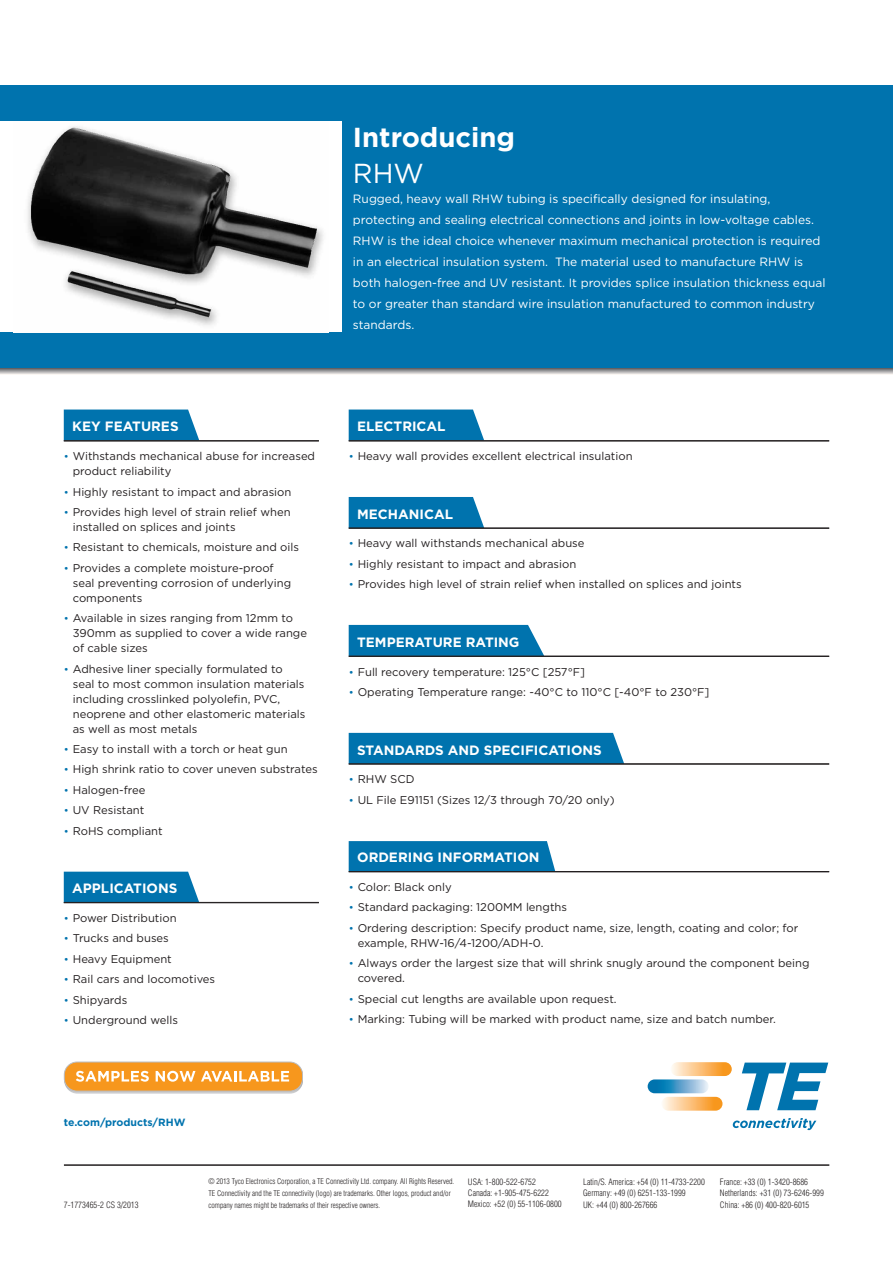
<style>
.page{position:relative;width:893px;height:1263px;background:#fff}
.page>*{position:absolute;margin:0;border:0;box-sizing:border-box;transform-origin:0 0}
.t1{font:700 27.45px "Gotham";color:#fff}
.t2{font:27.45px "Gotham";color:#fff}
.t3{font:700 13.5px "Gotham";color:#fff}
.t4{font:12px/21px "Gotham";color:#fff}
.t5{font:11.25px/15px "Gotham";color:#231f20}
.t6{font:700 10.5px "Gotham";color:#0073ae}
.t7{font:300 condensed 8.7px/11.4px "Helvetica";color:#231f20}
.t8{font:300 condensed 7.65px/12.1px "Helvetica";color:#231f20}
.s1{font-size:10.5px;color:#0073ae}
</style>
<div class="page">
<svg style="left:64px;top:409px;width:135px;height:31px;background:#0e7ab2"></svg>
<svg style="left:349px;top:409px;width:135px;height:31px;background:#0e7bb2"></svg>
<svg style="left:349px;top:497px;width:135px;height:31px;background:#0a76ae"></svg>
<svg style="left:349px;top:625px;width:195px;height:31px;background:#0a77af"></svg>
<div style="left:349px;top:733px;width:275px;height:30px;background:#0073ae"></div>
<div style="left:349px;top:841px;width:206px;height:30px;background:#0073ae"></div>
<svg style="left:64px;top:872px;width:135px;height:30px;background:#0a78b0"></svg>
<div style="left:1px;top:85px;width:892px;height:284px;background:#0073ae"></div>
<hr style="left:64px;top:440px;width:255px;height:1px;background:#231f20">
<hr style="left:64px;top:441px;width:255px;height:1px;background:#231f20">
<hr style="left:64px;top:902px;width:255px;height:1px;background:#231f20">
<hr style="left:349px;top:440px;width:480px;height:1px;background:#231f20">
<hr style="left:349px;top:441px;width:480px;height:1px;background:#231f20">
<hr style="left:349px;top:528px;width:480px;height:1px;background:#231f20">
<hr style="left:349px;top:656px;width:480px;height:1px;background:#231f20">
<hr style="left:349px;top:763px;width:480px;height:1px;background:#231f20">
<hr style="left:349px;top:764px;width:480px;height:1px;background:#231f20">
<hr style="left:349px;top:871px;width:480px;height:1px;background:#231f20">
<hr style="left:349px;top:872px;width:480px;height:1px;background:#231f20">
<svg style="left:1px;top:369px;width:892px;height:5px;background:#abaaab"></svg>
<div style="left:64px;top:1062px;width:239px;height:29px;border:1px solid #bcbdc0;border-radius:13px"></div>
<svg style="left:64px;top:1063px;width:239px;height:31px;background:#f3ac54"></svg>
<div style="left:0;top:121px;width:342px;height:211px;background:#fff"></div>
<img style="left:27px;top:126px;width:297px;height:199px">
<svg style="left:671px;top:1062px;width:61px;height:14px"></svg>
<svg style="left:661px;top:1097px;width:61px;height:14px"></svg>
<svg style="left:648px;top:1079px;width:61px;height:14px"></svg>
<svg style="left:742px;top:1062px;width:86px;height:48px"></svg>
<svg style="left:733px;top:1118px;width:83px;height:12px"></svg>
<hr style="left:64px;top:1164px;width:765px;height:2px;background:#231f20">
<h1 class="t1" style="left:353px;top:121px;width:164px">Introducing</h1>
<h1 class="t2" style="left:353px;top:155px;width:73px">RHW</h1>
<p class="t4" style="left:353px;top:188px;width:474px">Rugged, heavy wall RHW tubing is specifically designed for insulating, protecting and sealing electrical connections and joints in low-voltage cables.<br>RHW is the ideal choice whenever maximum mechanical protection is required in an electrical insulation system. The material used to manufacture RHW is both halogen-free and UV resistant. It provides splice insulation thickness equal to or greater than standard wire insulation manufactured to common industry standards.</p>
<p class="t3" style="left:72px;top:419px;width:108px">KEY FEATURES</p>
<p class="t5" style="left:73px;top:448px;width:244px;text-indent:-9px"><span class="s1">•</span> Withstands mechanical abuse for increased product reliability</p>
<p class="t5" style="left:64px;top:484px;width:229px"><span class="s1">•</span> Highly resistant to impact and abrasion</p>
<p class="t5" style="left:73px;top:504px;width:219px;text-indent:-9px"><span class="s1">•</span> Provides high level of strain relief when installed on splices and joints</p>
<p class="t5" style="left:64px;top:540px;width:237px"><span class="s1">•</span> Resistant to chemicals, moisture and oils</p>
<p class="t5" style="left:73px;top:560px;width:220px;text-indent:-9px"><span class="s1">•</span> Provides a complete moisture-proof seal preventing corrosion of underlying components</p>
<p class="t5" style="left:73px;top:610px;width:236px;text-indent:-9px"><span class="s1">•</span> Available in sizes ranging from 12mm to<br>390mm as supplied to cover a wide range of cable sizes</p>
<p class="t5" style="left:73px;top:661px;width:234px;text-indent:-9px"><span class="s1">•</span> Adhesive liner specially formulated to seal to most common insulation materials including crosslinked polyolefin, PVC, neoprene and other elastomeric materials as well as most metals</p>
<p class="t5" style="left:64px;top:741px;width:225px"><span class="s1">•</span> Easy to install with a torch or heat gun</p>
<p class="t5" style="left:64px;top:762px;width:255px"><span class="s1">•</span> High shrink ratio to cover uneven substrates</p>
<p class="t5" style="left:64px;top:782px;width:83px"><span class="s1">•</span> Halogen-free</p>
<p class="t5" style="left:64px;top:802px;width:82px"><span class="s1">•</span> UV Resistant</p>
<p class="t5" style="left:64px;top:823px;width:101px"><span class="s1">•</span> RoHS compliant</p>
<p class="t3" style="left:72px;top:880px;width:107px">APPLICATIONS</p>
<p class="t5" style="left:64px;top:910px;width:114px"><span class="s1">•</span> Power Distribution</p>
<p class="t5" style="left:64px;top:930px;width:107px"><span class="s1">•</span> Trucks and buses</p>
<p class="t5" style="left:64px;top:951px;width:110px"><span class="s1">•</span> Heavy Equipment</p>
<p class="t5" style="left:64px;top:971px;width:153px"><span class="s1">•</span> Rail cars and locomotives</p>
<p class="t5" style="left:64px;top:992px;width:65px"><span class="s1">•</span> Shipyards</p>
<p class="t5" style="left:64px;top:1012px;width:116px"><span class="s1">•</span> Underground wells</p>
<p class="t3" style="left:357px;top:419px;width:90px">ELECTRICAL</p>
<p class="t5" style="left:349px;top:448px;width:285px"><span class="s1">•</span> Heavy wall provides excellent electrical insulation</p>
<p class="t3" style="left:357px;top:506px;width:97px">MECHANICAL</p>
<p class="t5" style="left:349px;top:536px;width:237px"><span class="s1">•</span> Heavy wall withstands mechanical abuse</p>
<p class="t5" style="left:349px;top:556px;width:229px"><span class="s1">•</span> Highly resistant to impact and abrasion</p>
<p class="t5" style="left:349px;top:576px;width:395px"><span class="s1">•</span> Provides high level of strain relief when installed on splices and joints</p>
<p class="t3" style="left:357px;top:634px;width:164px">TEMPERATURE RATING</p>
<p class="t5" style="left:349px;top:664px;width:238px"><span class="s1">•</span> Full recovery temperature: 125°C [257°F]</p>
<p class="t5" style="left:349px;top:684px;width:362px"><span class="s1">•</span> Operating Temperature range: -40°C to 110°C [-40°F to 230°F]</p>
<p class="t3" style="left:357px;top:742px;width:246px">STANDARDS AND SPECIFICATIONS</p>
<p class="t5" style="left:349px;top:771px;width:67px"><span class="s1">•</span> RHW SCD</p>
<p class="t5" style="left:349px;top:792px;width:267px"><span class="s1">•</span> UL File E91151 (Sizes 12/3 through 70/20 only)</p>
<p class="t3" style="left:357px;top:850px;width:184px">ORDERING INFORMATION</p>
<p class="t5" style="left:349px;top:879px;width:105px"><span class="s1">•</span> Color: Black only</p>
<p class="t5" style="left:349px;top:900px;width:220px"><span class="s1">•</span> Standard packaging: 1200MM lengths</p>
<p class="t5" style="left:358px;top:920px;width:442px;text-indent:-9px"><span class="s1">•</span> Ordering description: Specify product name, size, length, coating and color; for example, RHW-16/4-1200/ADH-0.</p>
<p class="t5" style="left:358px;top:955px;width:453px;text-indent:-9px"><span class="s1">•</span> Always order the largest size that will shrink snugly around the component being covered.</p>
<p class="t5" style="left:349px;top:991px;width:269px"><span class="s1">•</span> Special cut lengths are available upon request.</p>
<p class="t5" style="left:349px;top:1011px;width:429px"><span class="s1">•</span> Marking: Tubing will be marked with product name, size and batch number.</p>
<p class="t6" style="left:64px;top:1116px;width:123px">te.com/products/RHW</p>
<p class="t7" style="left:64px;top:1199px;width:76px">7-1773465-2 CS 3/2013</p>
<p class="t8" style="left:208px;top:1175px;width:247px">© 2013 Tyco Electronics Corporation, a TE Connectivity Ltd. company. All Rights Reserved.<br>TE Connectivity and the TE connectivity (logo) are trademarks. Other logos, product and/or company names might be trademarks of their respective owners.</p>
<p class="t7" style="left:468px;top:1176px;width:95px">USA: 1-800-522-6752<br>Canada: +1-905-475-6222<br>Mexico: +52 (0) 55-1106-0800</p>
<p class="t7" style="left:583px;top:1176px;width:123px">Latin/S. America: +54 (0) 11-4733-2200<br>Germany: +49 (0) 6251-133-1999<br>UK: +44 (0) 800-267666</p>
<p class="t7" style="left:720px;top:1176px;width:105px">France: +33 (0) 1-3420-8686<br>Netherlands: +31 (0) 73-6246-999<br>China: +86 (0) 400-820-6015</p>
</div>
